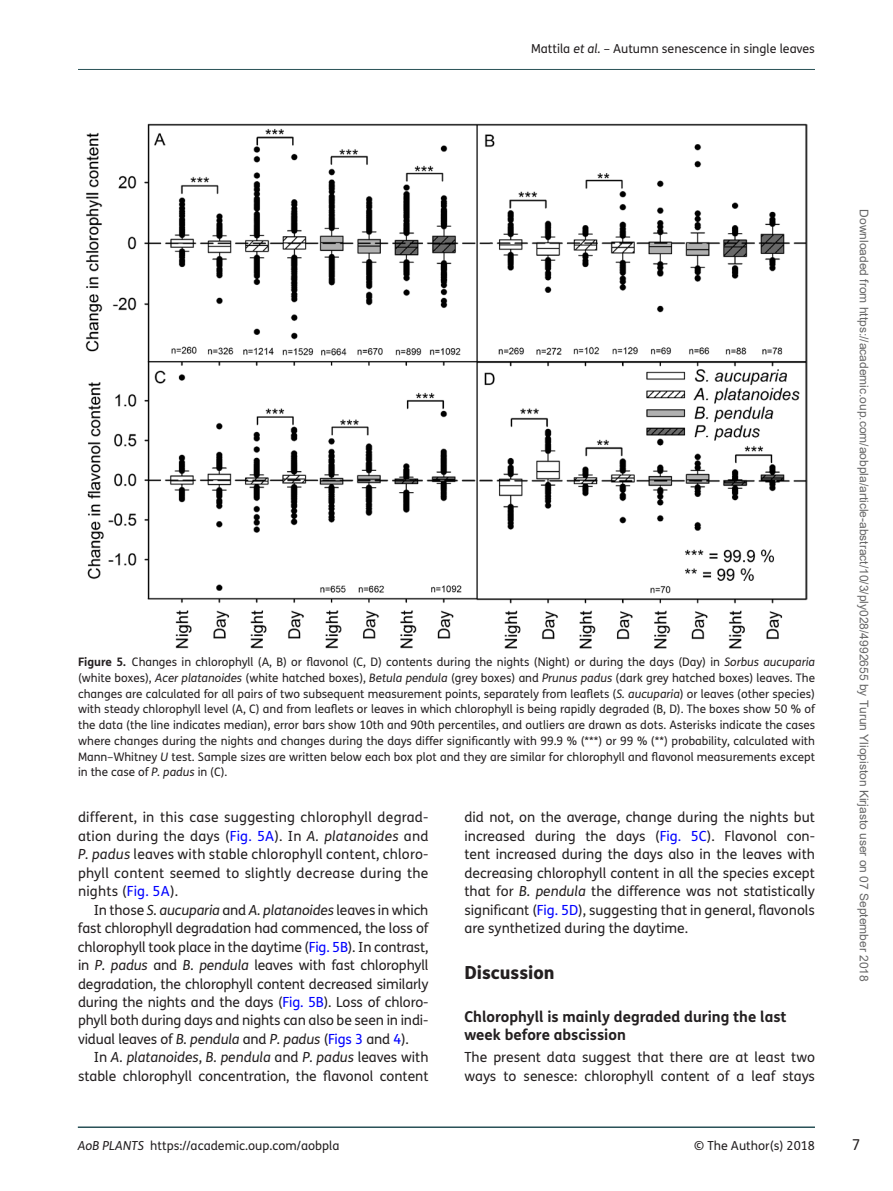
<style>
.page{position:relative;width:893px;height:1191px;background:#fff}
.page>*{position:absolute;margin:0;border:0;box-sizing:border-box;transform-origin:0 0}
.t1{font:800 18px "FS Me";color:#231f20}
.t2{font:700 15px/18.5px "FS Me";color:#231f20}
.t3{font:15px "FS Me";color:#231f20}
.t4{font:13.95px/18.5px "FS Me";color:#231f20;text-align:justify}
.t5{font:12.45px "FS Me";color:#231f20}
.t6{font:12px "Arial";color:#666}
.t7{font:11.7px/15.8px "FS Me";color:#231f20;text-align:justify}
.s1{font-style:italic}
.s2{font-weight:700}
.s3{color:#00f}
</style>
<div class="page">
<hr style="left:78px;top:69px;width:737px;height:1px;background:#295157">
<hr style="left:78px;top:1126px;width:737px;height:2px;background:#295157">
<img style="left:86px;top:124px;width:721px;height:525px">
<p class="t5" style="left:531px;top:41px;width:285px">Mattila <span class="s1">et al.</span> – Autumn senescence in single leaves</p>
<p class="t7" style="left:78px;top:654px;width:739px"><span class="s2">Figure 5.</span> Changes in chlorophyll (A, B) or flavonol (C, D) contents during the nights (Night) or during the days (Day) in <span class="s1">Sorbus aucuparia </span>(white boxes), <span class="s1">Acer platanoides</span> (white hatched boxes), <span class="s1">Betula pendula</span> (grey boxes) and <span class="s1">Prunus padus</span> (dark grey hatched boxes) leaves. The changes are calculated for all pairs of two subsequent measurement points, separately from leaflets (<span class="s1">S. aucuparia</span>) or leaves (other species) with steady chlorophyll level (A, C) and from leaflets or leaves in which chlorophyll is being rapidly degraded (B, D). The boxes show 50 % of the data (the line indicates median), error bars show 10th and 90th percentiles, and outliers are drawn as dots. Asterisks indicate the cases where changes during the nights and changes during the days differ significantly with 99.9 % (***) or 99 % (**) probability, calculated with Mann–Whitney <span class="s1">U</span> test. Sample sizes are written below each box plot and they are similar for chlorophyll and flavonol measurements except in the case of <span class="s1">P. padus</span> in (C).</p>
<p class="t4" style="left:78px;top:808px;width:352px">different, in this case suggesting chlorophyll degrad&shy;ation during the days (<span class="s3">Fig. 5A</span>). In <span class="s1">A. platanoides</span> and <span class="s1">P. padus</span> leaves with stable chlorophyll content, chloro&shy;phyll content seemed to slightly decrease during the nights (<span class="s3">Fig. 5A</span>).</p>
<p class="t4" style="left:78px;top:901px;width:352px;text-indent:16px">In those <span class="s1">S. aucuparia</span> and <span class="s1">A. platanoides</span> leaves in which fast chlorophyll degradation had commenced, the loss of chlorophyll took place in the daytime (<span class="s3">Fig. 5B</span>). In contrast, in <span class="s1">P. padus</span> and <span class="s1">B. pendula</span> leaves with fast chlorophyll degradation, the chlorophyll content decreased similarly during the nights and the days (<span class="s3">Fig. 5B</span>). Loss of chloro&shy;phyll both during days and nights can also be seen in indi&shy;vidual leaves of <span class="s1">B. pendula</span> and <span class="s1">P. padus</span> (<span class="s3">Figs 3</span> and <span class="s3">4</span>).</p>
<p class="t4" style="left:78px;top:1048px;width:352px;text-align:right">In <span class="s1">A. platanoides</span>, <span class="s1">B. pendula</span> and <span class="s1">P. padus</span> leaves with stable chlorophyll concentration, the flavonol content</p>
<p class="t4" style="left:464px;top:808px;width:352px">did not, on the average, change during the nights but increased during the days (<span class="s3">Fig. 5C</span>). Flavonol con&shy;tent increased during the days also in the leaves with decreasing chlorophyll content in all the species except that for <span class="s1">B. pendula</span> the difference was not statistically significant (<span class="s3">Fig. 5D</span>), suggesting that in general, flavonols are synthetized during the daytime.</p>
<p class="t1" style="left:464px;top:961px;width:92px">Discussion</p>
<p class="t2" style="left:464px;top:1007px;width:324px">Chlorophyll is mainly degraded during the last week before abscission</p>
<p class="t4" style="left:464px;top:1048px;width:352px">The present data suggest that there are at least two ways to senesce: chlorophyll content of a leaf stays</p>
<p class="t6" style="left:868px;top:209px;width:773px;rotate:90deg">Downloaded from https://academic.oup.com/aobpla/article-abstract/10/3/ply028/4992655 by Turun Yliopiston Kirjasto user on 07 September 2018</p>
<p class="t5" style="left:78px;top:1138px;width:263px"><span class="s1">AoB PLANTS</span> https://academic.oup.com/aobpla</p>
<p class="t5" style="left:694px;top:1138px;width:122px">© The Author(s) 2018</p>
<p class="t3" style="left:852px;top:1135px;width:10px">7</p>
</div>
